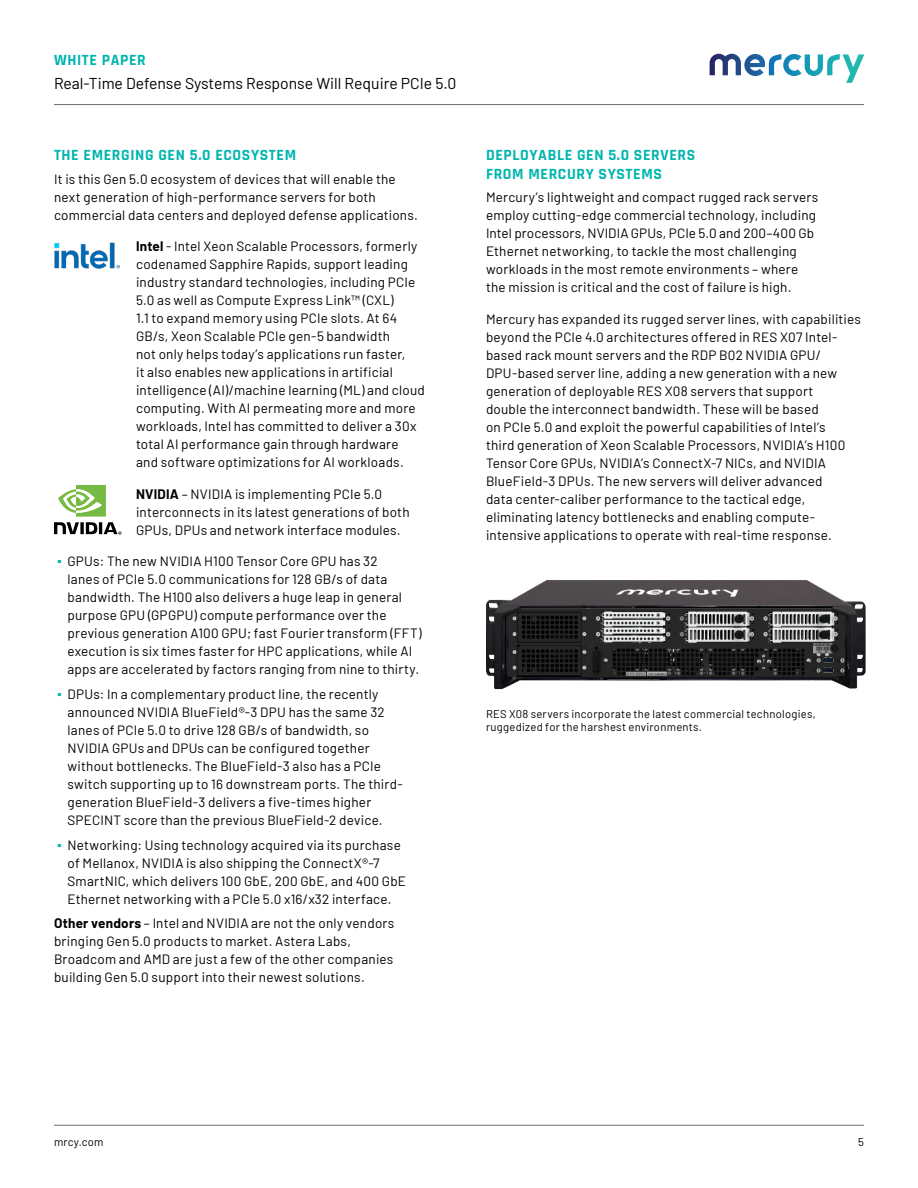
<style>
.page{position:relative;width:918px;height:1188px;background:#fff}
.page>*{position:absolute;margin:0;border:0;box-sizing:border-box;transform-origin:0 0}
.t1{font:700 15.75px/18.8px "Rajdhani";letter-spacing:.04em;color:#00b5af}
.t2{font:15.75px "Barlow";color:#000}
.t3{font:13.5px/18px "Barlow";letter-spacing:.015em;color:#000}
.t4{font:11.25px/13.5px "Barlow";letter-spacing:.025em;color:#000}
.s1{font-weight:700}
.s2{font-family:"Arial";color:#00b5af}
</style>
<div class="page">
<hr style="left:54px;top:1125px;width:810px;height:1px;background:#6d6e71">
<hr style="left:54px;top:104px;width:810px;height:1px;background:#6d6e71">
<svg style="left:710px;top:54px;width:154px;height:29px"></svg>
<img style="left:54px;top:242px;width:65px;height:27px">
<svg style="left:54px;top:485px;width:68px;height:50px"></svg>
<img style="left:486px;top:580px;width:380px;height:109px">
<p class="t1" style="left:54px;top:51px;width:93px">WHITE PAPER</p>
<p class="t2" style="left:54px;top:72px;width:404px">Real-Time Defense Systems Response Will Require PCIe 5.0</p>
<p class="t1" style="left:54px;top:146px;width:244px">THE EMERGING GEN 5.0 ECOSYSTEM</p>
<p class="t3" style="left:54px;top:169px;width:365px">It is this Gen 5.0 ecosystem of devices that will enable the next generation of high-performance servers for both commercial data centers and deployed defense applications.</p>
<p class="t3" style="left:136px;top:236px;width:290px"><span class="s1">Intel</span> - Intel Xeon Scalable Processors, formerly codenamed Sapphire Rapids, support leading industry standard technologies, including PCIe 5.0 as well as Compute Express Link™ (CXL)<br>1.1 to expand memory using PCIe slots. At 64<br>GB/s, Xeon Scalable PCIe gen-5 bandwidth<br>not only helps today’s applications run faster,<br>it also enables new applications in artificial intelligence (AI)/machine learning (ML) and cloud computing. With AI permeating more and more workloads, Intel has committed to deliver a 30x total AI performance gain through hardware<br>and software optimizations for AI workloads.</p>
<p class="t3" style="left:136px;top:484px;width:275px"><span class="s1">NVIDIA</span> – NVIDIA is implementing PCIe 5.0 interconnects in its latest generations of both<br>GPUs, DPUs and network interface modules.</p>
<p class="t3" style="left:68px;top:551px;width:356px;text-indent:-11px"><span class="s2">▪</span> GPUs: The new NVIDIA H100 Tensor Core GPU has 32<br>lanes of PCIe 5.0 communications for 128 GB/s of data bandwidth. The H100 also delivers a huge leap in general purpose GPU (GPGPU) compute performance over the previous generation A100 GPU; fast Fourier transform (FFT) execution is six times faster for HPC applications, while AI apps are accelerated by factors ranging from nine to thirty.</p>
<p class="t3" style="left:68px;top:684px;width:337px;text-indent:-11px"><span class="s2">▪</span> DPUs: In a complementary product line, the recently announced NVIDIA BlueField®-3 DPU has the same 32 lanes of PCIe 5.0 to drive 128 GB/s of bandwidth, so NVIDIA GPUs and DPUs can be configured together without bottlenecks. The BlueField-3 also has a PCIe switch supporting up to 16 downstream ports. The third&shy;generation BlueField-3 delivers a five-times higher SPECINT score than the previous BlueField-2 device.</p>
<p class="t3" style="left:68px;top:835px;width:340px;text-indent:-11px"><span class="s2">▪</span> Networking: Using technology acquired via its purchase of Mellanox, NVIDIA is also shipping the ConnectX®-7<br>SmartNIC, which delivers 100 GbE, 200 GbE, and 400 GbE Ethernet networking with a PCIe 5.0 x16/x32 interface.</p>
<p class="t3" style="left:54px;top:913px;width:342px"><span class="s1">Other vendors</span> – Intel and NVIDIA are not the only vendors bringing Gen 5.0 products to market. Astera Labs, Broadcom and AMD are just a few of the other companies building Gen 5.0 support into their newest solutions.</p>
<p class="t1" style="left:486px;top:146px;width:211px">DEPLOYABLE GEN 5.0 SERVERS<br>FROM MERCURY SYSTEMS</p>
<p class="t3" style="left:486px;top:188px;width:334px">Mercury’s lightweight and compact rugged rack servers employ cutting-edge commercial technology, including Intel processors, NVIDIA GPUs, PCIe 5.0 and 200–400 Gb Ethernet networking, to tackle the most challenging workloads in the most remote environments – where the mission is critical and the cost of failure is high.</p>
<p class="t3" style="left:486px;top:309px;width:377px">Mercury has expanded its rugged server lines, with capabilities beyond the PCIe 4.0 architectures offered in RES X07 Intel&shy;based rack mount servers and the RDP B02 NVIDIA GPU/ DPU-based server line, adding a new generation with a new generation of deployable RES X08 servers that support<br>double the interconnect bandwidth. These will be based<br>on PCIe 5.0 and exploit the powerful capabilities of Intel’s<br>third generation of Xeon Scalable Processors, NVIDIA’s H100<br>Tensor Core GPUs, NVIDIA’s ConnectX-7 NICs, and NVIDIA BlueField-3 DPUs. The new servers will deliver advanced<br>data center-caliber performance to the tactical edge, eliminating latency bottlenecks and enabling compute&shy;intensive applications to operate with real-time response.</p>
<p class="t4" style="left:486px;top:706px;width:331px">RES X08 servers incorporate the latest commercial technologies, ruggedized for the harshest environments.</p>
<p class="t4" style="left:54px;top:1134px;width:51px">mrcy.com</p>
<p class="t4" style="left:858px;top:1134px;width:7px">5</p>
</div>
